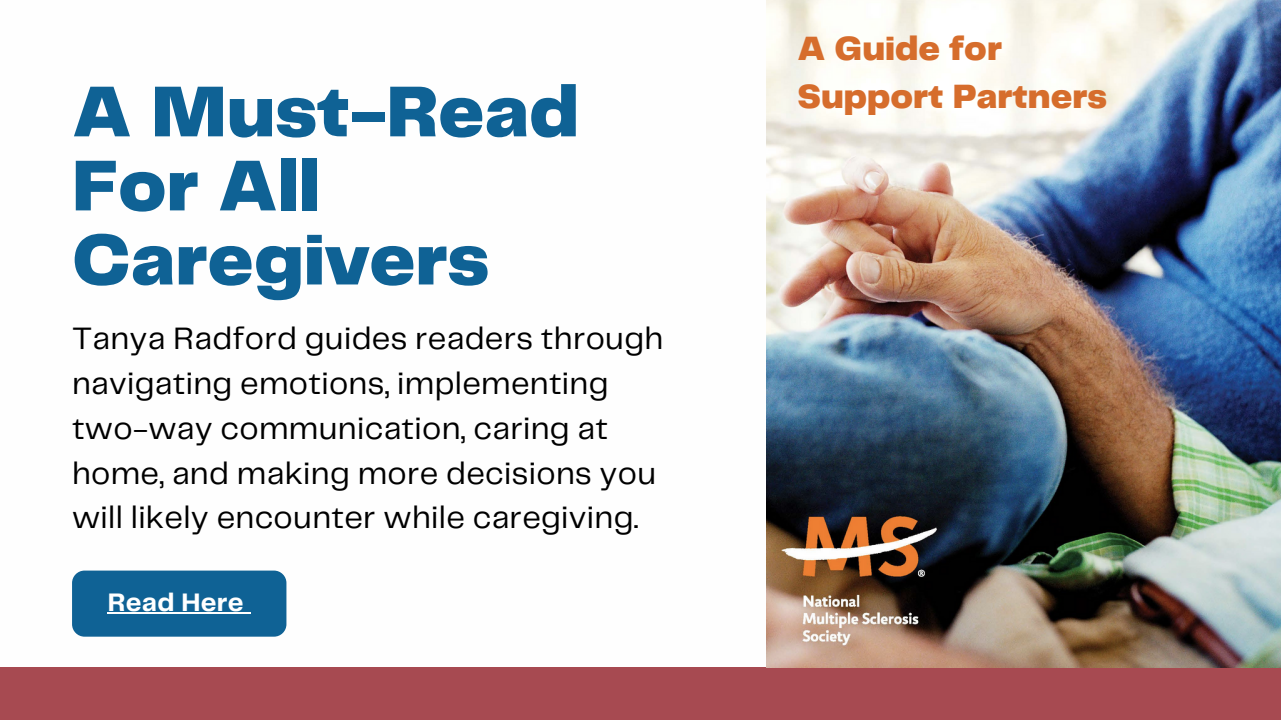
<style>
.page{position:relative;width:1281px;height:720px;background:#fff}
.page>*{position:absolute;margin:0;border:0;box-sizing:border-box;transform-origin:0 0}
.t1{font:900 74.62px/74.1px "Telegraf";color:#0f6295}
.t2{font:900 35px "Telegraf";color:#d66d2c}
.t3{font:32.12px/44.8px "Telegraf";letter-spacing:.01em;color:#000}
.t4{font:700 26.25px "Telegraf";letter-spacing:.01em;color:#fff}
</style>
<div class="page">
<div style="left:72px;top:571px;width:214px;height:66px;background:#0f6295;border-radius:12px"></div>
<hr style="left:108px;top:613px;width:136px;height:1px;background:#fff">
<div style="left:0;top:667px;width:1281px;height:53px;background:#a74a51"></div>
<img style="left:767px;top:0;width:514px;height:667px">
<p class="t1" style="left:72px;top:78px;width:508px">A Must-Read<br>For All<br>Caregivers</p>
<p class="t3" style="left:72px;top:318px;width:593px">Tanya Radford guides readers through navigating emotions, implementing two-way communication, caring at home, and making more decisions you will likely encounter while caregiving.</p>
<p class="t4" style="left:108px;top:591px;width:137px">Read Here</p>
<p class="t2" style="left:797px;top:33px;width:206px">A Guide for</p>
<p class="t2" style="left:797px;top:82px;width:311px">Support Partners</p>
</div>
